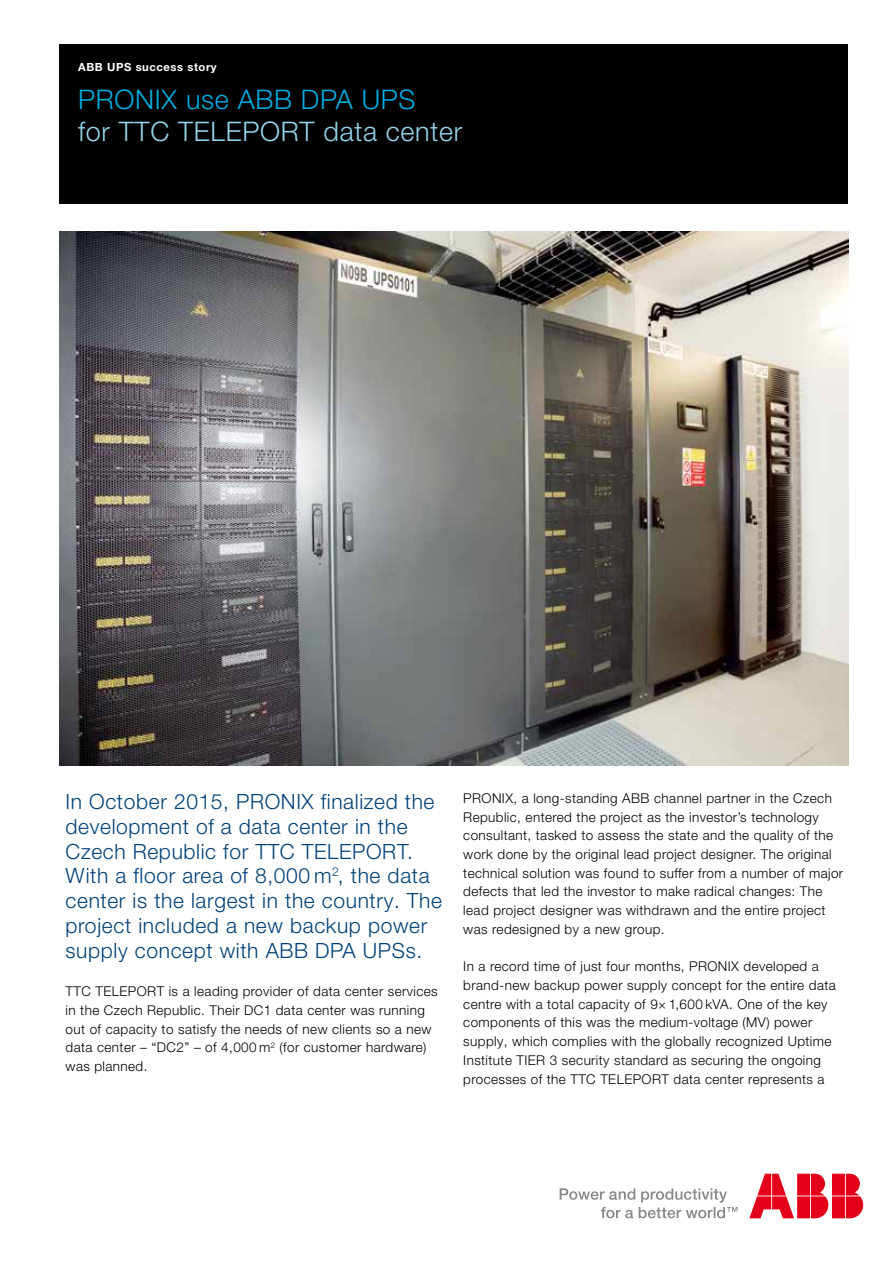
<style>
.page{position:relative;width:893px;height:1263px;background:#fff}
.page>*{position:absolute;margin:0;border:0;box-sizing:border-box;transform-origin:0 0}
.t1{font:300 27px "Helvetica Neue LT Pro";letter-spacing:.025em;color:#95d4ea}
.t2{font:300 27px "Helvetica Neue LT Pro";letter-spacing:.025em;color:#00abdf}
.t3{font:300 21px/24.8px "Helvetica Neue LT Pro";letter-spacing:.03em;color:#004178}
.t4{font:300 13.5px/18.8px "Helvetica Neue LT Pro";letter-spacing:.03em;color:#000}
.t5{font:700 11.25px "Helvetica Neue LT Pro";letter-spacing:.05em;color:#fff}
</style>
<div class="page">
<svg style="left:560px;top:1188px;width:177px;height:30px"></svg>
<svg style="left:749px;top:1174px;width:114px;height:44px"></svg>
<div style="left:60px;top:45px;width:788px;height:159px;background:#000"></div>
<img style="left:60px;top:232px;width:788px;height:533px">
<p class="t5" style="left:78px;top:60px;width:140px">ABB UPS success story</p>
<h1 class="t2" style="left:78px;top:83px;width:339px">PRONIX use ABB DPA UPS</h1>
<h1 class="t1" style="left:78px;top:115px;width:386px">for TTC TELEPORT data center</h1>
<p class="t3" style="left:66px;top:789px;width:378px">In October 2015, PRONIX finalized the development of a data center in the Czech Republic for TTC TELEPORT.<br>With a floor area of 8,000 m<sup>2</sup>, the data center is the largest in the country. The project included a new backup power supply concept with ABB DPA UPSs.</p>
<p class="t4" style="left:66px;top:981px;width:374px">TTC TELEPORT is a leading provider of data center services in the Czech Republic. Their DC1 data center was running out of capacity to satisfy the needs of new clients so a new data center – “DC2” – of 4,000 m<sup>2</sup> (for customer hardware) was planned.</p>
<p class="t4" style="left:463px;top:788px;width:381px">PRONIX, a long-standing ABB channel partner in the Czech Republic, entered the project as the investor’s technology consultant, tasked to assess the state and the quality of the work done by the original lead project designer. The original technical solution was found to suffer from a number of major defects that led the investor to make radical changes: The lead project designer was withdrawn and the entire project was redesigned by a new group.</p>
<p class="t4" style="left:463px;top:957px;width:374px">In a record time of just four months, PRONIX developed a brand-new backup power supply concept for the entire data centre with a total capacity of 9× 1,600 kVA. One of the key components of this was the medium-voltage (MV) power supply, which complies with the globally recognized Uptime Institute TIER 3 security standard as securing the ongoing processes of the TTC TELEPORT data center represents a</p>
</div>
